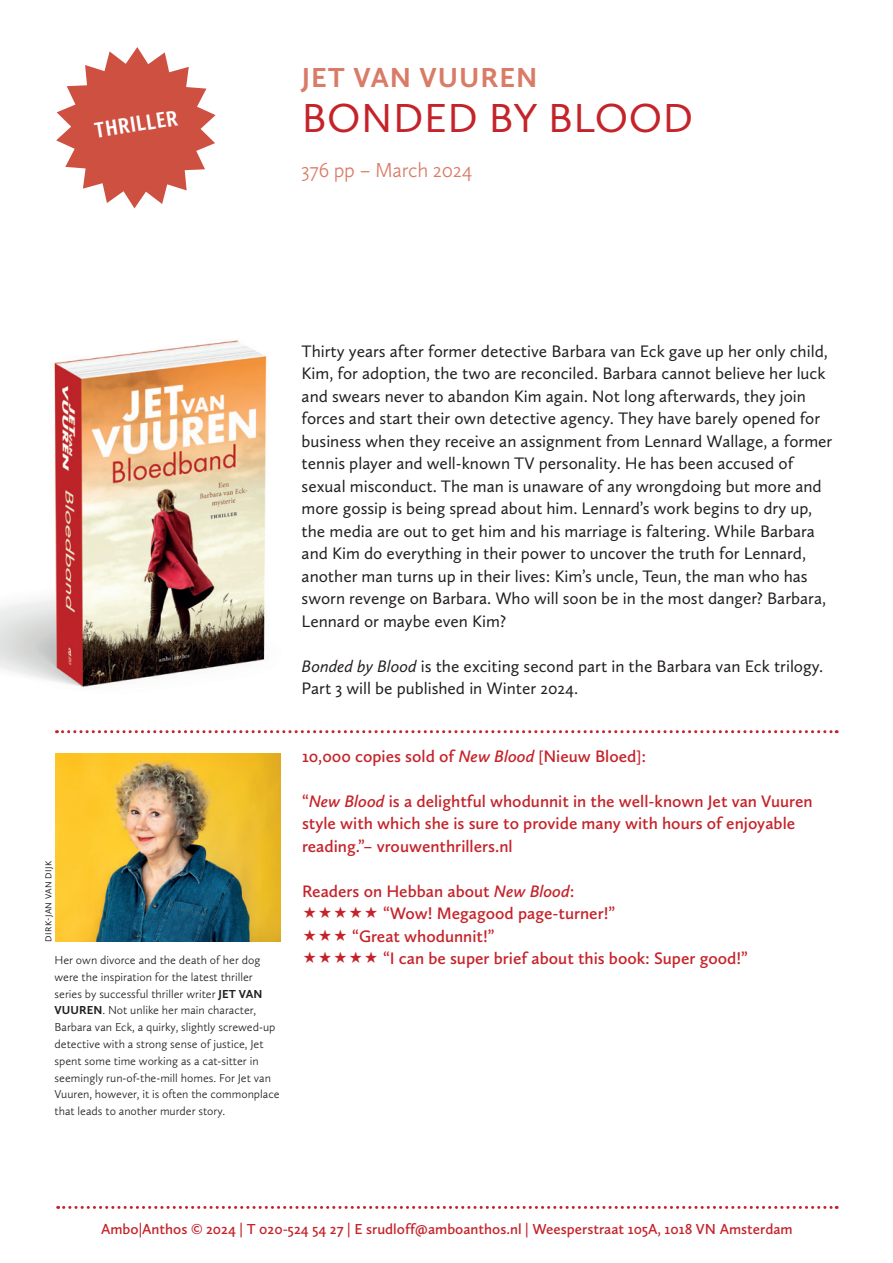
<style>
.page{position:relative;width:893px;height:1263px;background:#fff}
.page>*{position:absolute;margin:0;border:0;box-sizing:border-box;transform-origin:0 0}
.t1{font:42px "Calluna Sans";letter-spacing:.015em;color:#c5232a}
.t2{font:700 28.5px "Calluna Sans";letter-spacing:.035em;color:#d97c67}
.t3{font:500 21.9px "Fira Sans Compressed";color:#fff}
.t4{font:300 21px "Calluna Sans";letter-spacing:-.01em;color:#d97c67}
.t5{font:17.25px/22.5px "Calluna Sans";color:#231f20}
.t6{font:600 17.25px/22.5px "Calluna Sans";color:#c5232a}
.t7{font:600 15px "Calluna Sans";color:#c5232a}
.t8{font:300 12px/16.8px "Calluna Sans";color:#231f20}
.t9{font:9px "Calluna Sans";letter-spacing:.035em;color:#231f20}
.s1{font-style:italic}
.s2{font-weight:700}
</style>
<div class="page">
<img style="left:0;top:340px;width:268px;height:350px">
<svg style="left:58px;top:1206px;width:779px;height:3px"></svg>
<svg style="left:56px;top:47px;width:160px;height:161px"></svg>
<svg style="left:56px;top:730px;width:781px;height:3px"></svg>
<img style="left:55px;top:753px;width:225px;height:189px">
<p class="t3" style="left:92px;top:113px;width:85px;rotate:-9deg">THRILLER</p>
<p class="t9" style="left:43px;top:941px;width:82px;rotate:-90deg">DIRK-JAN VAN DIJK</p>
<h2 class="t2" style="left:302px;top:59px;width:237px">JET VAN VUUREN</h2>
<h1 class="t1" style="left:302px;top:92px;width:393px">BONDED BY BLOOD</h1>
<p class="t4" style="left:302px;top:157px;width:172px">376 pp – March 2024</p>
<p class="t5" style="left:302px;top:339px;width:532px">Thirty years after former detective Barbara van Eck gave up her only child, Kim, for adoption, the two are reconciled. Barbara cannot believe her luck and swears never to abandon Kim again. Not long afterwards, they join forces and start their own detective agency. They have barely opened for business when they receive an assignment from Lennard Wallage, a former tennis player and well-known TV personality. He has been accused of sexual misconduct. The man is unaware of any wrongdoing but more and more gossip is being spread about him. Lennard’s work begins to dry up, the media are out to get him and his marriage is faltering. While Barbara and Kim do everything in their power to uncover the truth for Lennard, another man turns up in their lives: Kim’s uncle, Teun, the man who has sworn revenge on Barbara. Who will soon be in the most danger? Barbara, Lennard or maybe even Kim?</p>
<p class="t5" style="left:302px;top:654px;width:523px"><span class="s1">Bonded by Blood</span> is the exciting second part in the Barbara van Eck trilogy.<br>Part 3 will be published in Winter 2024.</p>
<p class="t6" style="left:302px;top:744px;width:346px">10,000 copies sold of <span class="s1">New Blood</span> [Nieuw Bloed]:</p>
<p class="t6" style="left:302px;top:789px;width:512px">“<span class="s1">New Blood</span> is a delightful whodunnit in the well-known Jet van Vuuren style with which she is sure to provide many with hours of enjoyable reading.”– vrouwenthrillers.nl</p>
<p class="t6" style="left:302px;top:879px;width:274px">Readers on Hebban about <span class="s1">New Blood</span>:</p>
<p class="t6" style="left:383px;top:902px;width:234px">“Wow! Megagood page-turner!”</p>
<p class="t6" style="left:352px;top:924px;width:144px">“Great whodunnit!”</p>
<p class="t8" style="left:55px;top:951px;width:207px">Her own divorce and the death of her dog</p>
<p class="t6" style="left:383px;top:947px;width:366px">“I can be super brief about this book: Super good!”</p>
<p class="t8" style="left:55px;top:968px;width:226px">were the inspiration for the latest thriller series by successful thriller writer <span class="s2">JET VAN VUUREN</span>. Not unlike her main character, Barbara van Eck, a quirky, slightly screwed-up detective with a strong sense of justice, Jet spent some time working as a cat-sitter in seemingly run-of-the-mill homes. For Jet van Vuuren, however, it is often the commonplace that leads to another murder story.</p>
<p class="t7" style="left:101px;top:1220px;width:693px">Ambo|Anthos © 2024 | T 020-524 54 27 | E srudloff@amboanthos.nl | Weesperstraat 105A, 1018 VN Amsterdam</p>
</div>
